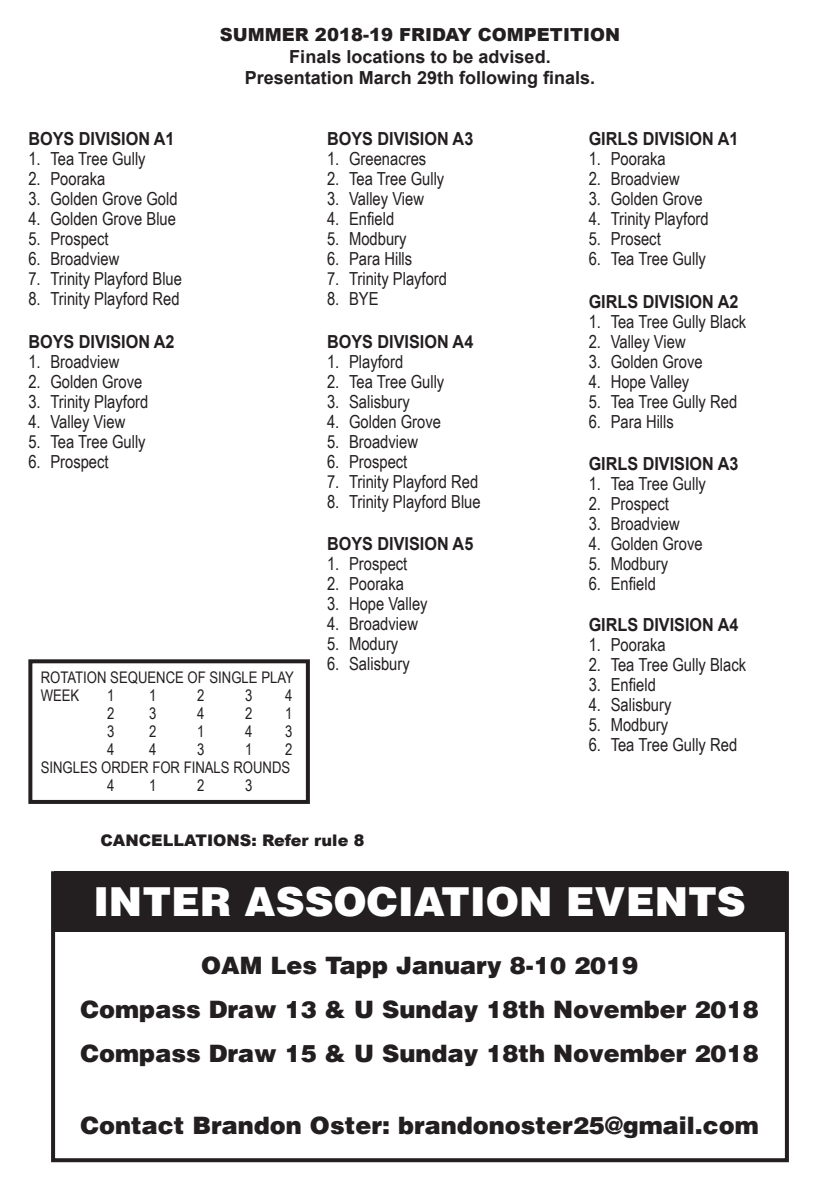
<style>
.page{position:relative;width:840px;height:1191px;background:#fff}
.page>*{position:absolute;margin:0;border:0;box-sizing:border-box;transform-origin:0 0}
.t1{font:900 40px "Helvetica LT";color:#fff}
.t2{font:900 24px "Helvetica LT";color:#231f20}
.t3{font:18px "Arial Narrow";color:#231f20}
.t4{font:700 18px "Arial";color:#231f20;scale:.9 1}
.t5{font:700 18px "Arial";color:#231f20}
.t6{font:900 18px "Arial";color:#231f20}
.t7{font:16px "Arial Narrow";color:#231f20}
.t8{font:900 16px "Arial";color:#231f20}
</style>
<div class="page">
<div style="left:54px;top:871px;width:731px;height:60px;background:#231f20"></div>
<div style="left:51px;top:871px;width:737px;height:291px;border:4px solid #231f20"></div>
<div style="left:28px;top:659px;width:282px;height:145px;border:4px solid #231f20"></div>
<p class="t6" style="left:220px;top:21px;width:401px">SUMMER 2018-19 FRIDAY COMPETITION</p>
<p class="t5" style="left:289px;top:44px;width:263px">Finals locations to be advised.</p>
<p class="t5" style="left:245px;top:66px;width:352px">Presentation March 29th following finals.</p>
<p class="t4" style="left:28px;top:127px;width:164px">BOYS DIVISION A1</p>
<p class="t3" style="left:28px;top:145px;width:119px">1. Tea Tree Gully</p>
<p class="t3" style="left:28px;top:165px;width:78px">2. Pooraka</p>
<p class="t3" style="left:28px;top:185px;width:151px">3. Golden Grove Gold</p>
<p class="t3" style="left:28px;top:205px;width:149px">4. Golden Grove Blue</p>
<p class="t3" style="left:28px;top:225px;width:82px">5. Prospect</p>
<p class="t3" style="left:28px;top:245px;width:92px">6. Broadview</p>
<p class="t3" style="left:28px;top:265px;width:155px">7. Trinity Playford Blue</p>
<p class="t3" style="left:28px;top:285px;width:153px">8. Trinity Playford Red</p>
<p class="t4" style="left:28px;top:330px;width:164px">BOYS DIVISION A2</p>
<p class="t3" style="left:28px;top:348px;width:92px">1. Broadview</p>
<p class="t3" style="left:28px;top:368px;width:115px">2. Golden Grove</p>
<p class="t3" style="left:28px;top:388px;width:121px">3. Trinity Playford</p>
<p class="t3" style="left:28px;top:408px;width:98px">4. Valley View</p>
<p class="t3" style="left:28px;top:428px;width:119px">5. Tea Tree Gully</p>
<p class="t3" style="left:28px;top:448px;width:82px">6. Prospect</p>
<p class="t7" style="left:41px;top:666px;width:255px">ROTATION SEQUENCE OF SINGLE PLAY</p>
<p class="t7" style="left:41px;top:684px;width:40px">WEEK</p>
<p class="t7" style="left:107px;top:684px;width:9px">1</p>
<p class="t7" style="left:149px;top:684px;width:9px">1</p>
<p class="t7" style="left:197px;top:684px;width:9px">2</p>
<p class="t7" style="left:245px;top:684px;width:9px">3</p>
<p class="t7" style="left:285px;top:684px;width:9px">4</p>
<p class="t7" style="left:107px;top:702px;width:9px">2</p>
<p class="t7" style="left:149px;top:702px;width:9px">3</p>
<p class="t7" style="left:197px;top:702px;width:9px">4</p>
<p class="t7" style="left:245px;top:702px;width:9px">2</p>
<p class="t7" style="left:285px;top:702px;width:9px">1</p>
<p class="t7" style="left:107px;top:720px;width:9px">3</p>
<p class="t7" style="left:149px;top:720px;width:9px">2</p>
<p class="t7" style="left:197px;top:720px;width:9px">1</p>
<p class="t7" style="left:245px;top:720px;width:9px">4</p>
<p class="t7" style="left:285px;top:720px;width:9px">3</p>
<p class="t7" style="left:107px;top:738px;width:9px">4</p>
<p class="t7" style="left:149px;top:738px;width:9px">4</p>
<p class="t7" style="left:197px;top:738px;width:9px">3</p>
<p class="t7" style="left:245px;top:738px;width:9px">1</p>
<p class="t7" style="left:285px;top:738px;width:9px">2</p>
<p class="t7" style="left:41px;top:756px;width:251px">SINGLES ORDER FOR FINALS ROUNDS</p>
<p class="t7" style="left:107px;top:774px;width:9px">4</p>
<p class="t7" style="left:149px;top:774px;width:9px">1</p>
<p class="t7" style="left:197px;top:774px;width:9px">2</p>
<p class="t7" style="left:245px;top:774px;width:9px">3</p>
<p class="t4" style="left:327px;top:127px;width:164px">BOYS DIVISION A3</p>
<p class="t3" style="left:327px;top:145px;width:101px">1. Greenacres</p>
<p class="t3" style="left:327px;top:165px;width:119px">2. Tea Tree Gully</p>
<p class="t3" style="left:327px;top:185px;width:98px">3. Valley View</p>
<p class="t3" style="left:327px;top:205px;width:69px">4. Enfield</p>
<p class="t3" style="left:327px;top:225px;width:81px">5. Modbury</p>
<p class="t3" style="left:327px;top:245px;width:87px">6. Para Hills</p>
<p class="t3" style="left:327px;top:265px;width:121px">7. Trinity Playford</p>
<p class="t3" style="left:327px;top:285px;width:53px">8. BYE</p>
<p class="t4" style="left:327px;top:330px;width:164px">BOYS DIVISION A4</p>
<p class="t3" style="left:327px;top:348px;width:78px">1. Playford</p>
<p class="t3" style="left:327px;top:368px;width:119px">2. Tea Tree Gully</p>
<p class="t3" style="left:327px;top:388px;width:84px">3. Salisbury</p>
<p class="t3" style="left:327px;top:408px;width:115px">4. Golden Grove</p>
<p class="t3" style="left:327px;top:428px;width:92px">5. Broadview</p>
<p class="t3" style="left:327px;top:448px;width:82px">6. Prospect</p>
<p class="t3" style="left:327px;top:468px;width:153px">7. Trinity Playford Red</p>
<p class="t3" style="left:327px;top:488px;width:155px">8. Trinity Playford Blue</p>
<p class="t4" style="left:327px;top:531px;width:164px">BOYS DIVISION A5</p>
<p class="t3" style="left:327px;top:550px;width:82px">1. Prospect</p>
<p class="t3" style="left:327px;top:570px;width:78px">2. Pooraka</p>
<p class="t3" style="left:327px;top:590px;width:102px">3. Hope Valley</p>
<p class="t3" style="left:327px;top:610px;width:92px">4. Broadview</p>
<p class="t3" style="left:327px;top:630px;width:73px">5. Modury</p>
<p class="t3" style="left:327px;top:650px;width:84px">6. Salisbury</p>
<p class="t4" style="left:588px;top:127px;width:168px">GIRLS DIVISION A1</p>
<p class="t3" style="left:588px;top:145px;width:78px">1. Pooraka</p>
<p class="t3" style="left:588px;top:165px;width:92px">2. Broadview</p>
<p class="t3" style="left:588px;top:185px;width:115px">3. Golden Grove</p>
<p class="t3" style="left:588px;top:205px;width:121px">4. Trinity Playford</p>
<p class="t3" style="left:588px;top:225px;width:74px">5. Prosect</p>
<p class="t3" style="left:588px;top:245px;width:119px">6. Tea Tree Gully</p>
<p class="t4" style="left:588px;top:290px;width:168px">GIRLS DIVISION A2</p>
<p class="t3" style="left:588px;top:308px;width:159px">1. Tea Tree Gully Black</p>
<p class="t3" style="left:588px;top:328px;width:98px">2. Valley View</p>
<p class="t3" style="left:588px;top:348px;width:115px">3. Golden Grove</p>
<p class="t3" style="left:588px;top:368px;width:102px">4. Hope Valley</p>
<p class="t3" style="left:588px;top:388px;width:150px">5. Tea Tree Gully Red</p>
<p class="t3" style="left:588px;top:408px;width:87px">6. Para Hills</p>
<p class="t4" style="left:588px;top:451px;width:168px">GIRLS DIVISION A3</p>
<p class="t3" style="left:588px;top:470px;width:119px">1. Tea Tree Gully</p>
<p class="t3" style="left:588px;top:490px;width:82px">2. Prospect</p>
<p class="t3" style="left:588px;top:510px;width:92px">3. Broadview</p>
<p class="t3" style="left:588px;top:530px;width:115px">4. Golden Grove</p>
<p class="t3" style="left:588px;top:550px;width:81px">5. Modbury</p>
<p class="t3" style="left:588px;top:570px;width:69px">6. Enfield</p>
<p class="t4" style="left:588px;top:613px;width:168px">GIRLS DIVISION A4</p>
<p class="t3" style="left:588px;top:632px;width:78px">1. Pooraka</p>
<p class="t3" style="left:588px;top:652px;width:159px">2. Tea Tree Gully Black</p>
<p class="t3" style="left:588px;top:672px;width:69px">3. Enfield</p>
<p class="t3" style="left:588px;top:692px;width:84px">4. Salisbury</p>
<p class="t3" style="left:588px;top:712px;width:81px">5. Modbury</p>
<p class="t3" style="left:588px;top:732px;width:150px">6. Tea Tree Gully Red</p>
<p class="t8" style="left:100px;top:828px;width:265px">CANCELLATIONS: Refer rule 8</p>
<p class="t1" style="left:93px;top:875px;width:653px">INTER ASSOCIATION EVENTS</p>
<p class="t2" style="left:201px;top:949px;width:438px">OAM Les Tapp January 8-10 2019</p>
<p class="t2" style="left:80px;top:993px;width:679px">Compass Draw 13 &amp; U Sunday 18th November 2018</p>
<p class="t2" style="left:80px;top:1037px;width:679px">Compass Draw 15 &amp; U Sunday 18th November 2018</p>
<p class="t2" style="left:80px;top:1109px;width:679px">Contact Brandon Oster: brandonoster25@gmail.com</p>
</div>
